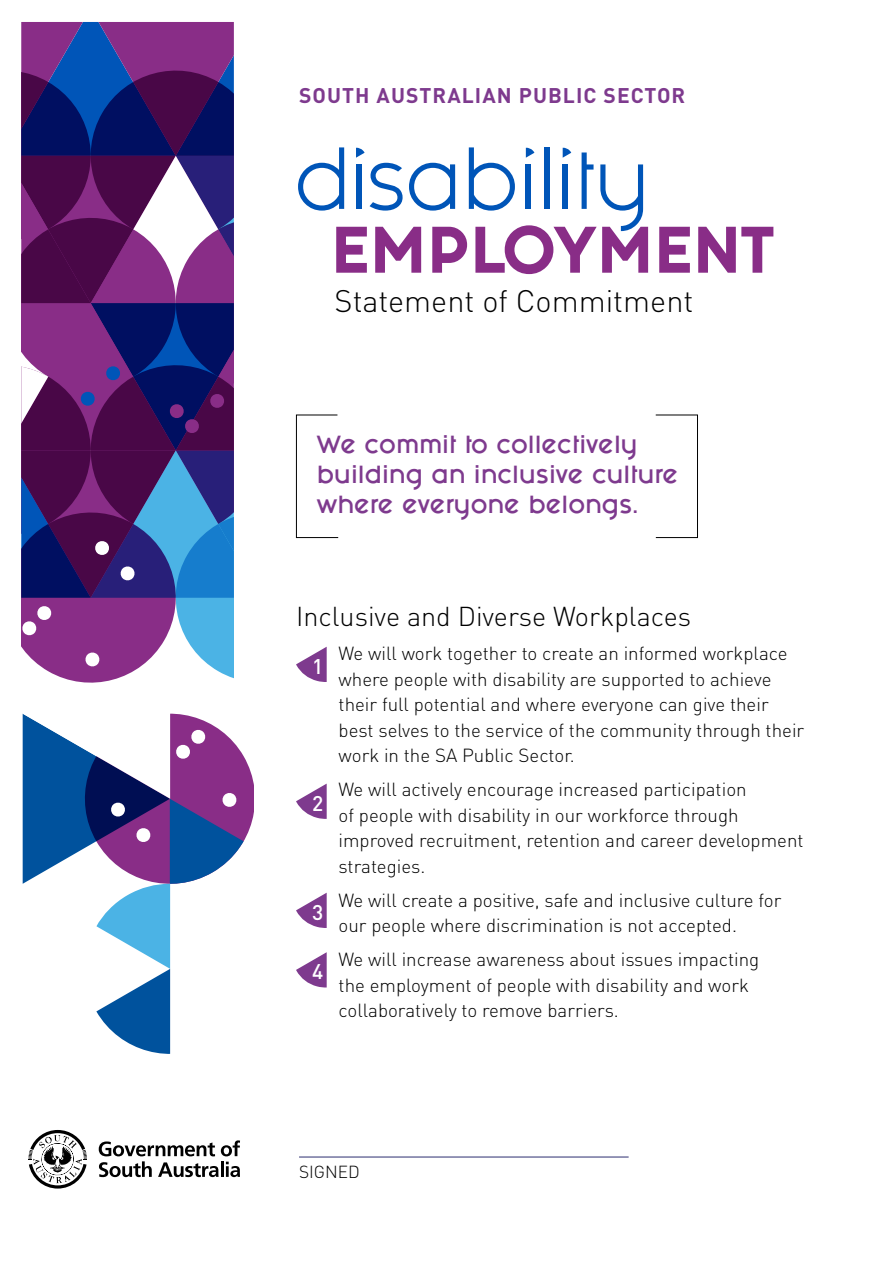
<style>
.page{position:relative;width:893px;height:1263px;background:#fff}
.page>*{position:absolute;margin:0;border:0;box-sizing:border-box;transform-origin:0 0}
.t1{font:300 30.75px "DIN";color:#000}
.t2{font:300 27px "DIN";color:#000}
.t3{font:21px/30px "Fashion Fetish";color:#7e3a8e}
.t4{font:700 21px "DIN";letter-spacing:.05em;color:#7e3a8e}
.t5{font:500 21px "DIN";color:#fff}
.t6{font:300 18.75px/25.5px "DIN";color:#000}
.t7{font:300 17.25px "DIN";color:#000}
</style>
<div class="page">
<svg style="left:99px;top:1140px;width:141px;height:37px"></svg>
<svg style="left:28px;top:1130px;width:59px;height:58px"></svg>
<hr style="left:299px;top:1157px;width:330px;height:1px;background:#2c2d70">
<svg style="left:296px;top:414px;width:43px;height:124px"></svg>
<div style="left:655px;top:415px;width:43px;height:123px;border:1px solid #000"></div>
<svg style="left:21px;top:22px;width:213px;height:661px;background:#543880"></svg>
<svg style="left:23px;top:713px;width:231px;height:341px"></svg>
<svg style="left:296px;top:647px;width:31px;height:35px"></svg>
<svg style="left:296px;top:783px;width:31px;height:36px"></svg>
<svg style="left:296px;top:893px;width:31px;height:35px"></svg>
<svg style="left:296px;top:952px;width:31px;height:35px"></svg>
<svg style="left:659px;top:227px;width:31px;height:46px"></svg>
<svg style="left:698px;top:227px;width:75px;height:46px"></svg>
<svg style="left:298px;top:147px;width:350px;height:127px"></svg>
<p class="t4" style="left:299px;top:81px;width:388px">SOUTH AUSTRALIAN PUBLIC SECTOR</p>
<h1 class="t1" style="left:335px;top:282px;width:360px">Statement of Commitment</h1>
<p class="t3" style="left:317px;top:430px;width:363px">We commit to collectively building an inclusive culture where everyone belongs.</p>
<h2 class="t2" style="left:296px;top:600px;width:397px">Inclusive and Diverse Workplaces</h2>
<p class="t6" style="left:339px;top:641px;width:467px">We will work together to create an informed workplace where people with disability are supported to achieve their full potential and where everyone can give their best selves to the service of the community through their work in the SA Public Sector.</p>
<p class="t6" style="left:339px;top:777px;width:466px">We will actively encourage increased participation<br>of people with disability in our workforce through improved recruitment, retention and career development strategies.</p>
<p class="t6" style="left:339px;top:887px;width:444px">We will create a positive, safe and inclusive culture for our people where discrimination is not accepted.</p>
<p class="t6" style="left:339px;top:947px;width:422px">We will increase awareness about issues impacting the employment of people with disability and work collaboratively to remove barriers.</p>
<p class="t5" style="left:312px;top:653px;width:13px">1</p>
<p class="t5" style="left:312px;top:790px;width:13px">2</p>
<p class="t5" style="left:312px;top:899px;width:13px">3</p>
<p class="t5" style="left:312px;top:958px;width:13px">4</p>
<p class="t7" style="left:299px;top:1161px;width:62px">SIGNED</p>
</div>
